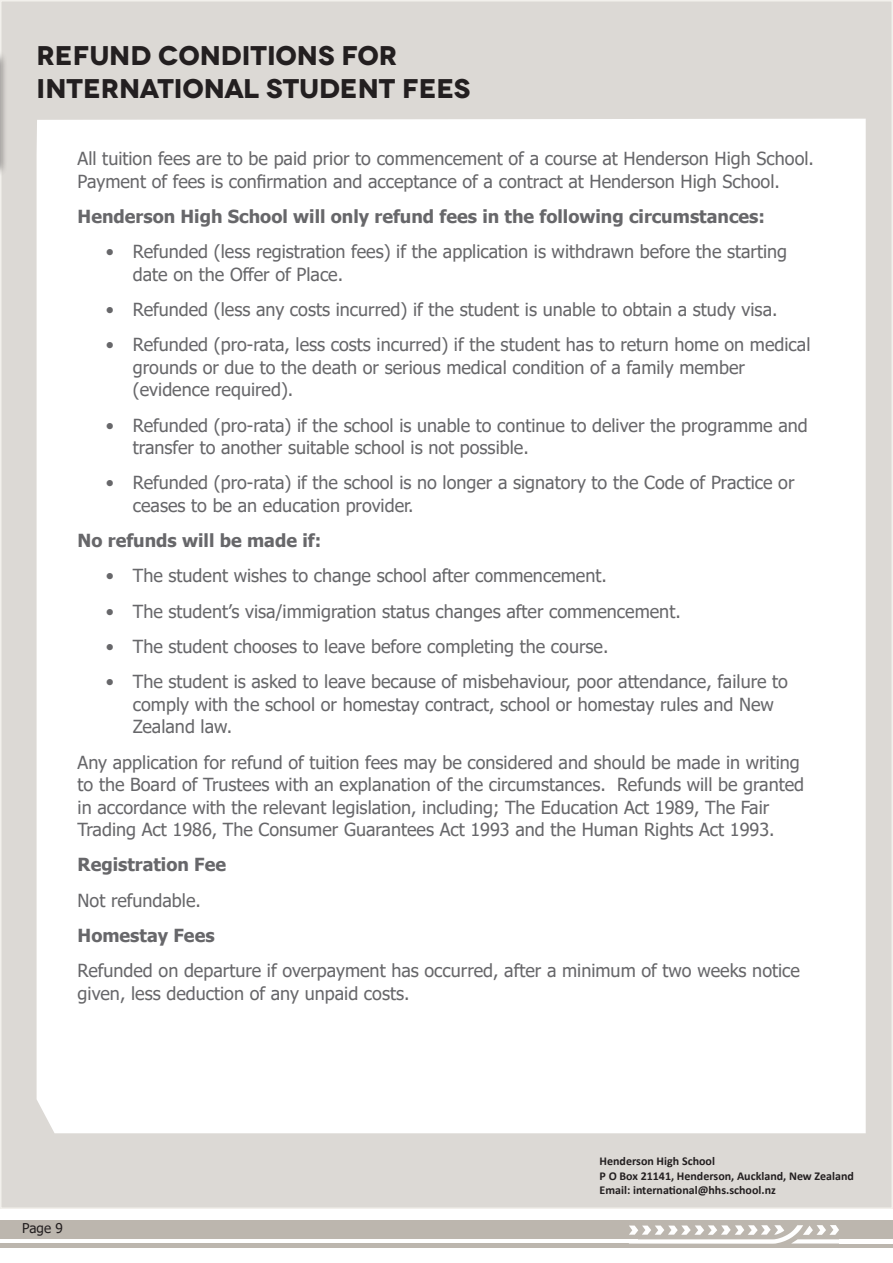
<style>
.page{position:relative;width:893px;height:1263px;background:#fff}
.page>*{position:absolute;margin:0;border:0;box-sizing:border-box;transform-origin:0 0}
.t1{font:700 27px/32.4px "Novecentowide";color:#231f20}
.t2{font:18px/22.5px "Tahoma";color:#67676a}
.t3{font:700 18px "Tahoma";color:#67676a}
.t4{font:13.5px "Tahoma";color:#231f20}
.t5{font:700 12px/14.4px "Calibri";color:#231f20}
</style>
<div class="page">
<div style="left:0;top:0;width:893px;height:1209px;background:#dcd9d5;border:2px solid #e7e2da"></div>
<div style="left:0;top:1220px;width:893px;height:28px;background:#bcb6ae"></div>
<svg style="left:629px;top:1225px;width:211px;height:19px"></svg>
<hr style="left:0;top:1239px;width:638px;height:4px;background:#fff">
<hr style="left:839px;top:1239px;width:53px;height:4px;background:#fff">
<svg style="left:0;top:0;width:1px;height:1209px"></svg>
<div style="left:0;top:51px;width:7px;height:126px;background:#231f20;opacity:.75"></div>
<div style="left:37px;top:119px;width:829px;height:1014px;background:#fff"></div>
<p class="t1" style="left:37px;top:40px;width:435px">REFUND CONDITIONS FOR<br>INTERNATIONAL STUDENT FEES</p>
<p class="t2" style="left:78px;top:149px;width:738px">All tuition fees are to be paid prior to commencement of a course at Henderson High School.<br>Payment of fees is confirmation and acceptance of a contract at Henderson High School.</p>
<p class="t3" style="left:78px;top:204px;width:689px">Henderson High School will only refund fees in the following circumstances:</p>
<p class="t2" style="left:133px;top:242px;width:656px;text-indent:-27px">• Refunded (less registration fees) if the application is withdrawn before the starting date on the Offer of Place.</p>
<p class="t2" style="left:106px;top:299px;width:673px">• Refunded (less any costs incurred) if the student is unable to obtain a study visa.</p>
<p class="t2" style="left:133px;top:335px;width:679px;text-indent:-27px">• Refunded (pro-rata, less costs incurred) if the student has to return home on medical grounds or due to the death or serious medical condition of a family member (evidence required).</p>
<p class="t2" style="left:133px;top:415px;width:676px;text-indent:-27px">• Refunded (pro-rata) if the school is unable to continue to deliver the programme and transfer to another suitable school is not possible.</p>
<p class="t2" style="left:133px;top:473px;width:663px;text-indent:-27px">• Refunded (pro-rata) if the school is no longer a signatory to the Code of Practice or ceases to be an education provider.</p>
<p class="t3" style="left:78px;top:528px;width:245px">No refunds will be made if:</p>
<p class="t2" style="left:106px;top:566px;width:502px">• The student wishes to change school after commencement.</p>
<p class="t2" style="left:106px;top:601px;width:576px">• The student’s visa/immigration status changes after commencement.</p>
<p class="t2" style="left:106px;top:636px;width:504px">• The student chooses to leave before completing the course.</p>
<p class="t2" style="left:133px;top:671px;width:657px;text-indent:-27px">• The student is asked to leave because of misbehaviour, poor attendance, failure to comply with the school or homestay contract, school or homestay rules and New<br>Zealand law.</p>
<p class="t2" style="left:78px;top:752px;width:728px">Any application for refund of tuition fees may be considered and should be made in writing to the Board of Trustees with an explanation of the circumstances. Refunds will be granted in accordance with the relevant legislation, including; The Education Act 1989, The Fair Trading Act 1986, The Consumer Guarantees Act 1993 and the Human Rights Act 1993.</p>
<p class="t3" style="left:78px;top:852px;width:150px">Registration Fee</p>
<p class="t2" style="left:78px;top:890px;width:125px">Not refundable.</p>
<p class="t3" style="left:78px;top:923px;width:139px">Homestay Fees</p>
<p class="t2" style="left:78px;top:960px;width:724px">Refunded on departure if overpayment has occurred, after a minimum of two weeks notice given, less deduction of any unpaid costs.</p>
<p class="t4" style="left:22px;top:1219px;width:42px">Page 9</p>
<p class="t5" style="left:600px;top:1154px;width:256px">Henderson High School<br>P O Box 21141, Henderson, Auckland, New Zealand<br>Email: international@hhs.school.nz</p>
</div>
